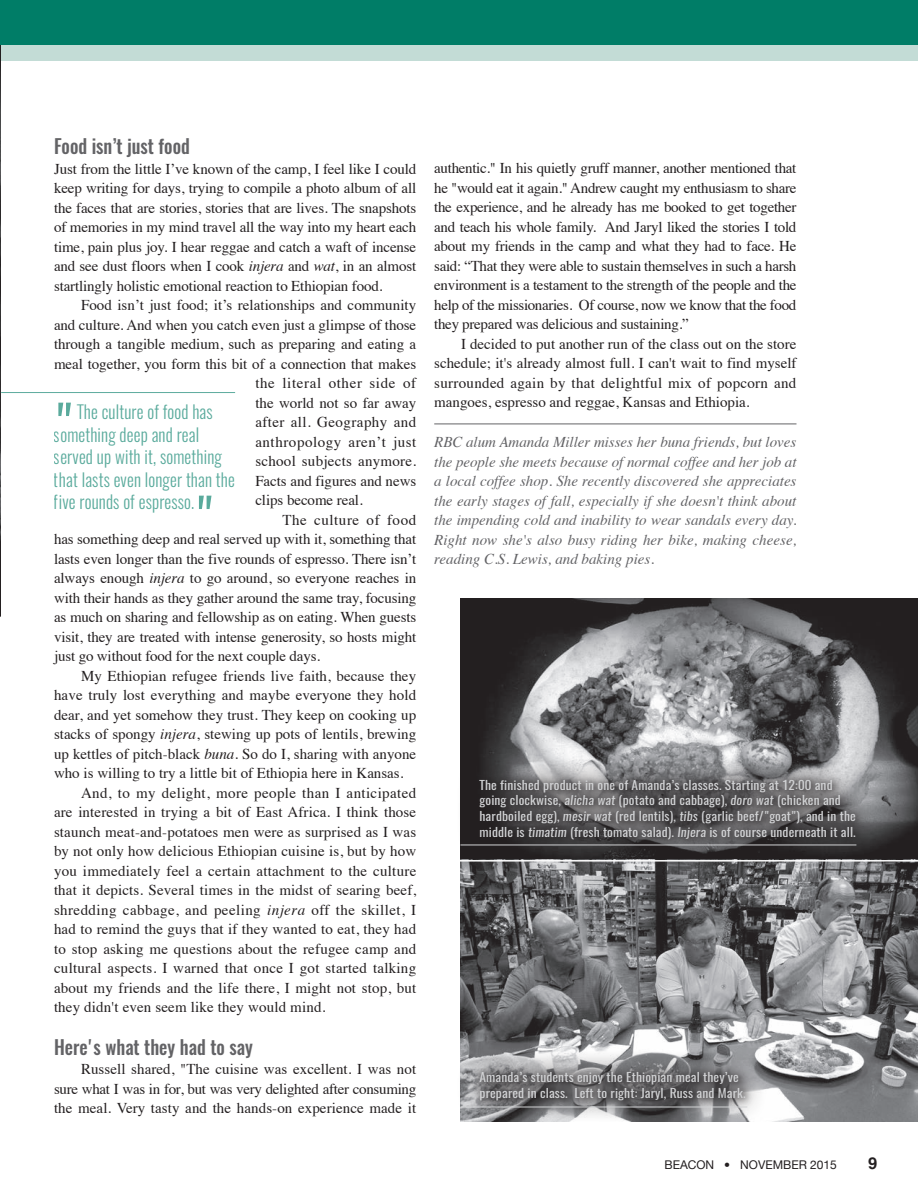
<style>
.page{position:relative;width:918px;height:1188px;background:#fff}
.page>*{position:absolute;margin:0;border:0;box-sizing:border-box;transform-origin:0 0}
.t1{font:54px "Oswald";color:#007d67;scale:.95 1}
.Body_Text{font:500 19.5px "Oswald";color:#636366;scale:.95 1}
.t2{font:300 18px/22.5px "Oswald";letter-spacing:.01em;color:#007d67;scale:.95 1}
.Page_Numbers{font:700 16.5px "Helvetica";color:#231f20}
.Body_Text-2{font:15px/19.5px "Times";color:#231f20;text-align:justify}
.Body_Text-3{font:italic 15px/19.5px "Times";color:#636366;text-align:justify}
.Body_Text-4{font:15px "Times";letter-spacing:.035em;color:#231f20}
.Body_Text-5{font:15px "Times";letter-spacing:.02em;color:#231f20}
.Body_Text-6{font:15px "Times";letter-spacing:.04em;color:#231f20}
.Body_Text-7{font:15px "Times";letter-spacing:.03em;color:#231f20}
.Body_Text-8{font:12.15px/15.8px "Oswald";letter-spacing:.01em;color:#d1d2d4;scale:1.11 1}
.Sidebar_Text{font:12px "Helvetica Neue";color:#231f20}
.s1{font-style:italic}
</style>
<div class="page">
<hr style="left:0;top:860px;width:1px;height:131px;background:#285a53">
<div style="left:0;top:20px;width:918px;height:41px;background:#c3dcd6"></div>
<div style="left:0;top:0;width:918px;height:45px;background:#007d67"></div>
<img style="left:460px;top:598px;width:458px;height:524px">
<img style="left:0;top:45px;width:1px;height:572px">
<hr style="left:452px;top:860px;width:466px;height:2px;background:#fff">
<hr style="left:434px;top:424px;width:362px;height:1px;background:#636366">
<hr style="left:1px;top:392px;width:234px;height:1px;background:#007d67">
<div style="left:455px;top:755px;width:425px;height:108px;background:#231f20;opacity:.91"></div>
<div style="left:455px;top:1047px;width:313px;height:77px;background:#231f20;opacity:.91"></div>
<hr style="left:460px;top:845px;width:396px;height:1px;background:#d1d2d4">
<hr style="left:460px;top:1107px;width:287px;height:1px;background:#d1d2d4">
<p class="Body_Text" style="left:54px;top:133px;width:145px">Food isn’t just food</p>
<p class="Body_Text-2" style="left:54px;top:158px;width:364px">Just from the little I’ve known of the camp, I feel like I could keep writing for days, trying to compile a photo album of all the faces that are stories, stories that are lives. The snapshots of memories in my mind travel all the way into my heart each time, pain plus joy. I hear reggae and catch a waft of incense and see dust floors when I cook <span class="s1">injera</span> and <span class="s1">wat</span>, in an almost startlingly holistic emotional reaction to Ethiopian food.</p>
<p class="Body_Text-2" style="left:81px;top:294px;width:337px">Food isn’t just food; it’s relationships and community</p>
<p class="Body_Text-2" style="left:54px;top:314px;width:364px">and culture. And when you catch even just a glimpse of those</p>
<p class="Body_Text-2" style="left:54px;top:333px;width:364px">through a tangible medium, such as preparing and eating a</p>
<p class="Body_Text-2" style="left:54px;top:353px;width:364px">meal together, you form this bit of a connection that makes</p>
<p class="Body_Text-6" style="left:255px;top:369px;width:162px">the literal other side of</p>
<p class="Body_Text-2" style="left:255px;top:392px;width:162px">the world not so far away</p>
<p class="Body_Text-7" style="left:255px;top:408px;width:162px">after all. Geography and</p>
<p class="Body_Text-4" style="left:255px;top:428px;width:162px">anthropology aren’t just</p>
<p class="Body_Text-5" style="left:255px;top:447px;width:162px">school subjects anymore.</p>
<p class="Body_Text-2" style="left:255px;top:470px;width:162px">Facts and figures and news</p>
<p class="Body_Text-2" style="left:255px;top:489px;width:109px">clips become real.</p>
<p class="Body_Text-2" style="left:54px;top:509px;width:364px;text-indent:228px">The culture of food has something deep and real served up with it, something that lasts even longer than the five rounds of espresso. There isn’t always enough <span class="s1">injera</span> to go around, so everyone reaches in with their hands as they gather around the same tray, focusing as much on sharing and fellowship as on eating. When guests visit, they are treated with intense generosity, so hosts might just go without food for the next couple days.</p>
<p class="Body_Text-2" style="left:54px;top:665px;width:364px;text-indent:27px">My Ethiopian refugee friends live faith, because they have truly lost everything and maybe everyone they hold dear, and yet somehow they trust. They keep on cooking up stacks of spongy <span class="s1">injera</span>, stewing up pots of lentils, brewing up kettles of pitch-black <span class="s1">buna</span>. So do I, sharing with anyone who is willing to try a little bit of Ethiopia here in Kansas.</p>
<p class="Body_Text-2" style="left:54px;top:782px;width:364px;text-indent:27px">And, to my delight, more people than I anticipated are interested in trying a bit of East Africa. I think those staunch meat-and-potatoes men were as surprised as I was by not only how delicious Ethiopian cuisine is, but by how you immediately feel a certain attachment to the culture that it depicts. Several times in the midst of searing beef, shredding cabbage, and peeling <span class="s1">injera</span> off the skillet, I had to remind the guys that if they wanted to eat, they had to stop asking me questions about the refugee camp and cultural aspects. I warned that once I got started talking about my friends and the life there, I might not stop, but they didn't even seem like they would mind.</p>
<p class="Body_Text" style="left:54px;top:1033px;width:211px">Here's what they had to say</p>
<p class="Body_Text-2" style="left:54px;top:1058px;width:364px;text-indent:27px">Russell shared, "The cuisine was excellent. I was not sure what I was in for, but was very delighted after consuming the meal. Very tasty and the hands-on experience made it</p>
<h1 class="t1" style="left:54px;top:387px;width:22px">"</h1>
<p class="t2" style="left:54px;top:401px;width:192px;text-indent:23px">The culture of food has something deep and real served up with it, something that lasts even longer than the five rounds of espresso.</p>
<h1 class="t1" style="left:195px;top:480px;width:22px">"</h1>
<p class="Body_Text-2" style="left:434px;top:157px;width:364px">authentic." In his quietly gruff manner, another mentioned that he "would eat it again." Andrew caught my enthusiasm to share the experience, and he already has me booked to get together and teach his whole family. And Jaryl liked the stories I told about my friends in the camp and what they had to face. He said: “That they were able to sustain themselves in such a harsh environment is a testament to the strength of the people and the help of the missionaries. Of course, now we know that the food they prepared was delicious and sustaining.”</p>
<p class="Body_Text-2" style="left:434px;top:333px;width:364px;text-indent:27px">I decided to put another run of the class out on the store schedule; it's already almost full. I can't wait to find myself surrounded again by that delightful mix of popcorn and mangoes, espresso and reggae, Kansas and Ethiopia.</p>
<p class="Body_Text-3" style="left:434px;top:431px;width:364px">RBC alum Amanda Miller misses her buna friends, but loves the people she meets because of normal coffee and her job at a local coffee shop. She recently discovered she appreciates the early stages of fall, especially if she doesn't think about the impending cold and inability to wear sandals every day.<br>Right now she's also busy riding her bike, making cheese, reading C.S. Lewis, and baking pies.</p>
<p class="Body_Text-8" style="left:480px;top:777px;width:341px">The finished product in one of Amanda’s classes. Starting at 12:00 and going clockwise, <span class="s1">alicha wat</span> (potato and cabbage), <span class="s1">doro wat</span> (chicken and hardboiled egg), <span class="s1">mesir wat</span> (red lentils), <span class="s1">tibs</span> (garlic beef/"goat"), and in the middle is <span class="s1">timatim</span> (fresh tomato salad). <span class="s1">Injera</span> is of course underneath it all.</p>
<p class="Body_Text-8" style="left:480px;top:1069px;width:241px">Amanda’s students enjoy the Ethiopian meal they’ve prepared in class. Left to right: Jaryl, Russ and Mark.</p>
<p class="Sidebar_Text" style="left:665px;top:1157px;width:174px">BEACON • NOVEMBER 2015</p>
<p class="Page_Numbers" style="left:868px;top:1153px;width:11px">9</p>
</div>
